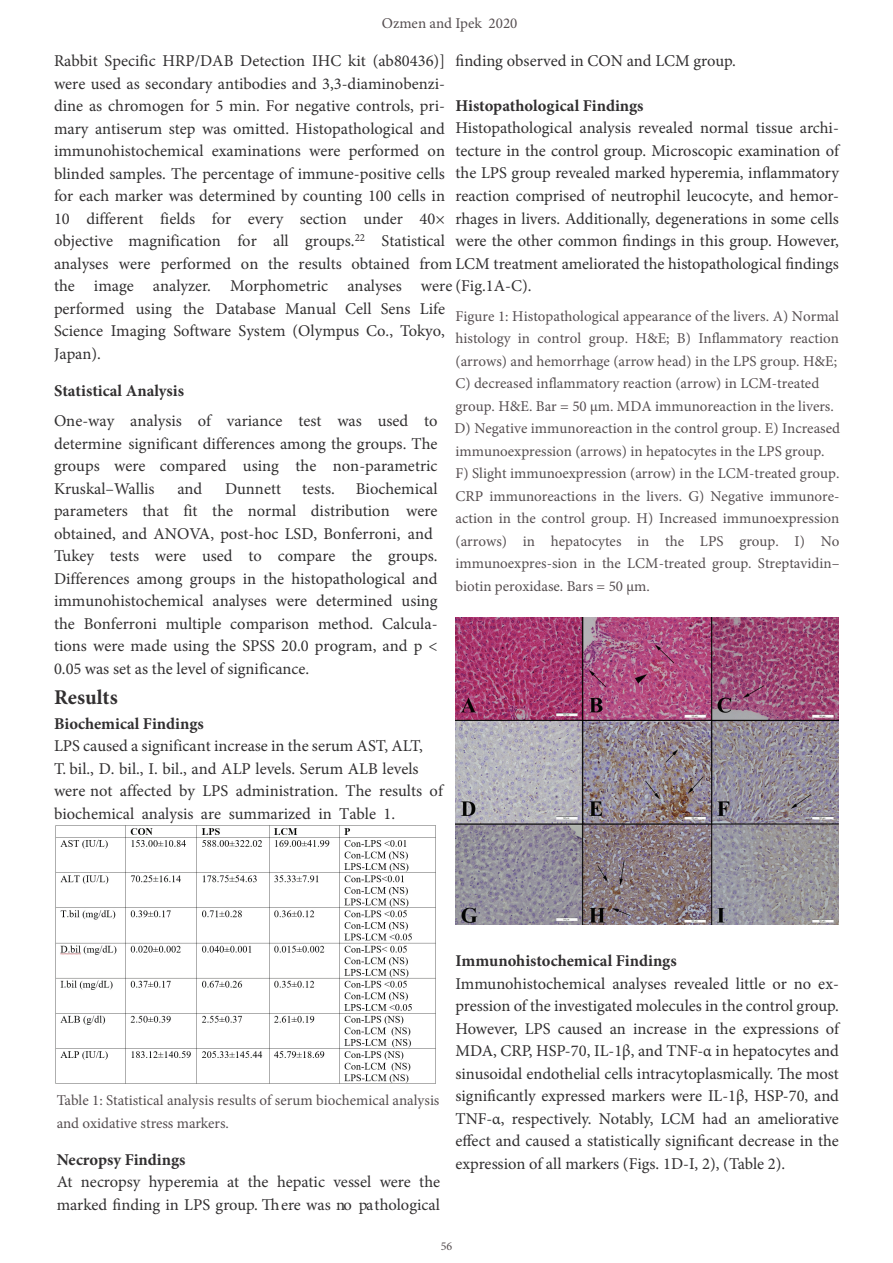
<style>
.page{position:relative;width:893px;height:1263px;background:#fff}
.page>*{position:absolute;margin:0;border:0;box-sizing:border-box;transform-origin:0 0}
.t1{font:700 21px "Minion Pro";color:#312f30}
.t2{font:16.5px/22.5px "Minion Pro";color:#312f30}
.t3{font:700 16.5px "Minion Pro";color:#312f30}
.t4{font:15px/22.5px "Minion Pro";color:#554e50}
.t5{font:12px "Minion Pro";color:#554e50}
</style>
<div class="page">
<img style="left:55px;top:825px;width:381px;height:259px">
<img style="left:455px;top:618px;width:384px;height:307px">
<p class="t4" style="left:382px;top:12px;width:137px">Ozmen and Ipek 2020</p>
<p class="t2" style="left:54px;top:50px;width:786px">Rabbit Specific HRP/DAB Detection IHC kit (ab80436)]<br>were used as secondary antibodies and 3,3-diaminobenzi-<br>dine as chromogen for 5 min. For negative controls, pri-<br>mary antiserum step was omitted. Histopathological and<br>immunohistochemical examinations were performed on<br>blinded samples. The percentage of immune-positive cells<br>for each marker was determined by counting 100 cells in<br>10 different fields for every section under 40×<br>objective magnification for all groups.<sup>22</sup> Statistical<br>analyses were performed on the results obtained from LCM treatment ameliorated the histopathological findings the image analyzer. Morphometric analyses were (Fig.1A-C).<br>performed using the Database Manual Cell Sens Life<br>Science Imaging Software System (Olympus Co., Tokyo,<br>Japan).</p>
<p class="t3" style="left:54px;top:379px;width:132px">Statistical Analysis</p>
<p class="t2" style="left:54px;top:410px;width:385px;text-align:justify">One-way analysis of variance test was used to determine significant differences among the groups. The groups were compared using the non-parametric Kruskal–Wallis</p>
<p class="t2" style="left:455px;top:50px;width:282px">finding observed in CON and LCM group.</p>
<p class="t3" style="left:455px;top:94px;width:190px">Histopathological Findings</p>
<p class="t2" style="left:455px;top:117px;width:385px;text-align:justify">Histopathological analysis revealed normal tissue archi&shy;tecture in the control group. Microscopic examination of the LPS group revealed marked hyperemia, inflammatory reaction comprised of neutrophil leucocyte, and hemor&shy;rhages in livers. Additionally, degenerations in some cells were the other common findings in this group. However,</p>
<p class="t4" style="left:455px;top:305px;width:387px">Figure 1: Histopathological appearance of the livers. A) Normal histology in control group. H&amp;E; B) Inflammatory reaction (arrows) and hemorrhage (arrow head) in the LPS group. H&amp;E; C) decreased inflammatory reaction (arrow) in LCM-treated group. H&amp;E. Bar = 50 μm. MDA immunoreaction in the livers.<br>D) Negative immunoreaction in the control group. E) Increased immunoexpression (arrows) in hepatocytes in the LPS group.<br>F) Slight immunoexpression (arrow) in the LCM-treated group.<br>CRP immunoreactions in the livers. G) Negative immunore&shy;action in the control group. H) Increased immunoexpression (arrows) in hepatocytes in the LPS group. I) No immunoexpres-sion in the LCM-treated group. Streptavidin– biotin peroxidase. Bars = 50 μm.</p>
<p class="t2" style="left:54px;top:477px;width:385px;text-indent:302px">Biochemical parameters that fit the normal distribution were obtained, and ANOVA, post-hoc LSD, Bonferroni, and Tukey tests were used to compare the groups.<br>Differences among groups in the histopathological and immunohistochemical analyses were determined using the Bonferroni multiple comparison method. Calcula&shy;tions were made using the SPSS 20.0 program, and p &lt; 0.05 was set as the level of significance.</p>
<p class="t1" style="left:54px;top:683px;width:65px">Results</p>
<p class="t3" style="left:54px;top:712px;width:151px">Biochemical Findings</p>
<p class="t2" style="left:54px;top:735px;width:390px">LPS caused a significant increase in the serum AST, ALT,<br>T. bil., D. bil., I. bil., and ALP levels. Serum ALB levels were not affected by LPS administration. The results of biochemical analysis are summarized in Table 1.</p>
<p class="t2" style="left:177px;top:477px;width:26px">and</p>
<p class="t2" style="left:225px;top:477px;width:58px">Dunnett</p>
<p class="t2" style="left:302px;top:477px;width:34px">tests.</p>
<p class="t4" style="left:57px;top:1089px;width:384px">Table 1: Statistical analysis results of serum biochemical analysis and oxidative stress markers.</p>
<p class="t3" style="left:57px;top:1148px;width:130px">necropsy Findings</p>
<p class="t2" style="left:57px;top:1171px;width:385px">At necropsy hyperemia at the hepatic vessel were the marked finding in LPS group. There was no pathological</p>
<p class="t3" style="left:455px;top:949px;width:223px">Immunohistochemical Findings</p>
<p class="t2" style="left:455px;top:972px;width:385px;text-align:justify">Immunohistochemical analyses revealed little or no ex&shy;pression of the investigated molecules in the control group.<br>However, LPS caused an increase in the expressions of MDA, CRP, HSP-70, IL-1β, and TNF-α in hepatocytes and sinusoidal endothelial cells intracytoplasmically. The most significantly expressed markers were IL-1β, HSP-70, and TNF-α, respectively. Notably, LCM had an ameliorative effect and caused a statistically significant decrease in the expression of all markers (Figs. 1D-I, 2), (Table 2).</p>
<p class="t5" style="left:441px;top:1238px;width:13px">56</p>
</div>
